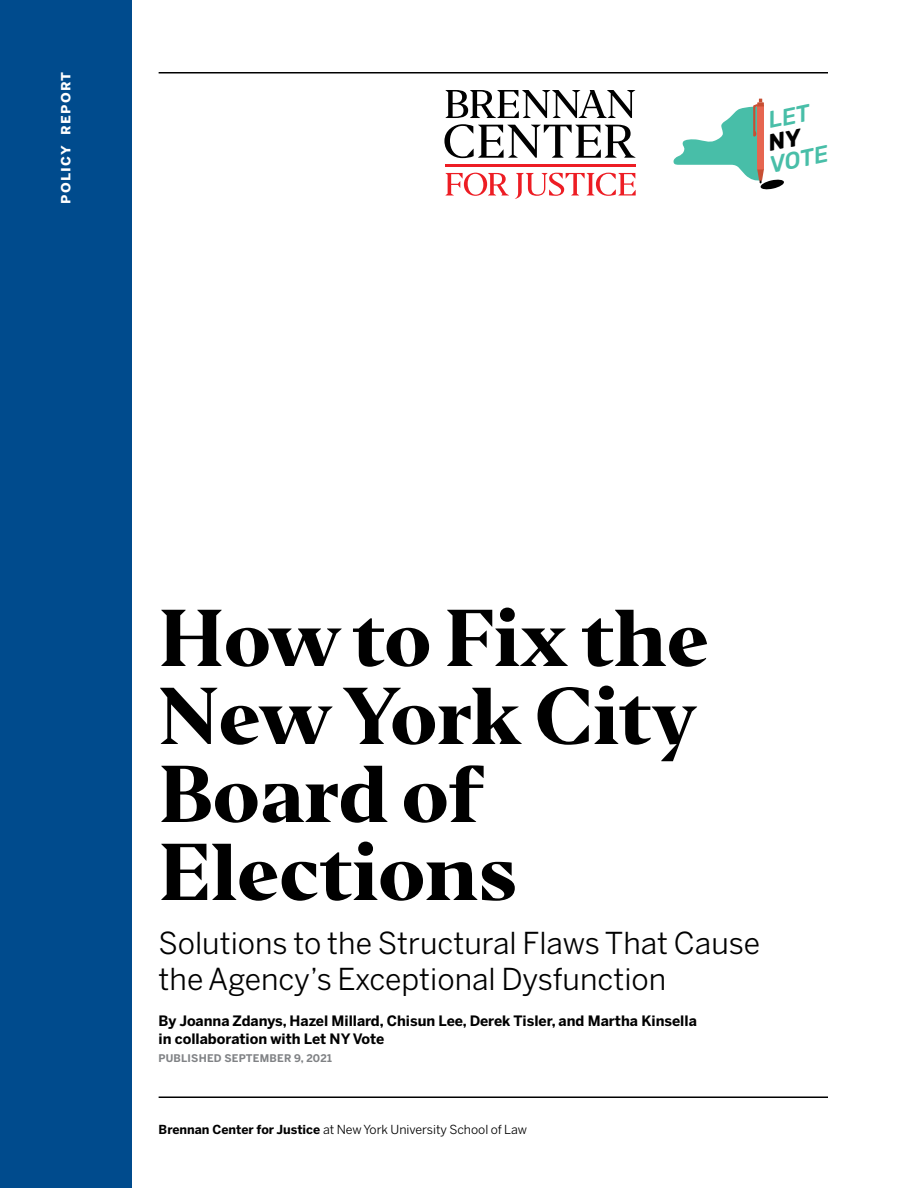
<style>
.page{position:relative;width:918px;height:1188px;background:#fff}
.page>*{position:absolute;margin:0;border:0;box-sizing:border-box;transform-origin:0 0}
.t1{font:800 75px/78px "Editor";letter-spacing:-.015em;color:#000}
.t2{font:30px/36px "Benton Sans";color:#000}
.t3{font:italic 500 23.4px "Rubik";color:#48bea8}
.t4{font:700 15.75px "Benton Sans";letter-spacing:.08em;color:#fff}
.t5{font:700 14.25px/18px "Benton Sans";color:#000}
.t6{font:12.3px "Benton Sans";color:#000}
.t7{font:700 10.5px "Benton Sans";letter-spacing:.02em;color:#808285}
.s1{font-weight:700}
</style>
<div class="page">
<div style="left:0;top:0;width:132px;height:1188px;background:#004b8d"></div>
<hr style="left:159px;top:72px;width:669px;height:2px;background:#000">
<hr style="left:159px;top:1096px;width:669px;height:2px;background:#000">
<svg style="left:446px;top:90px;width:189px;height:28px"></svg>
<svg style="left:445px;top:173px;width:64px;height:23px"></svg>
<svg style="left:515px;top:173px;width:121px;height:26px"></svg>
<svg style="left:444px;top:124px;width:192px;height:34px"></svg>
<hr style="left:445px;top:164px;width:191px;height:3px;background:#ed1d24">
<svg style="left:674px;top:99px;width:110px;height:91px"></svg>
<p class="t4" style="left:55px;top:204px;width:134px;rotate:-90deg">policy report</p>
<h3 class="t3" style="left:767px;top:153px;width:61px;rotate:-12deg">VOTE</h3>
<h1 class="t1" style="left:159px;top:601px;width:552px">How to Fix the<br>New York City<br>Board of<br>Elections</h1>
<h2 class="t2" style="left:159px;top:925px;width:603px">Solutions to the Structural Flaws That Cause the Agency’s Exceptional Dysfunction</h2>
<p class="t5" style="left:159px;top:1012px;width:540px">By Joanna Zdanys, Hazel Millard, Chisun Lee, Derek Tisler, and Martha Kinsella in collaboration with Let NY Vote</p>
<p class="t7" style="left:159px;top:1052px;width:175px">PUBLISHED SEPTEMBER 9, 2021</p>
<p class="t6" style="left:159px;top:1122px;width:370px"><span class="s1">Brennan Center for Justice</span> at New York University School of Law</p>
</div>
